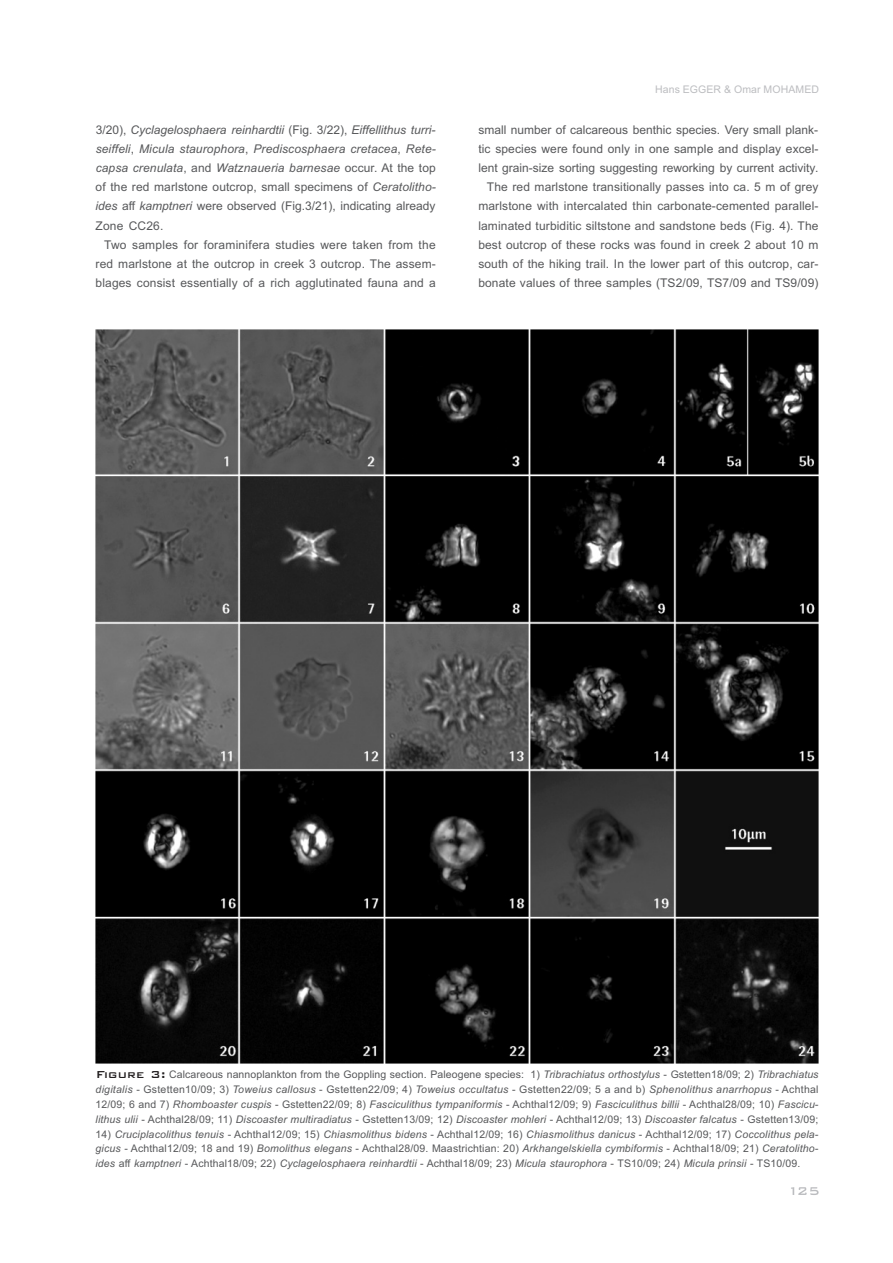
<style>
.page{position:relative;width:893px;height:1263px;background:#fff}
.page>*{position:absolute;margin:0;border:0;box-sizing:border-box;transform-origin:0 0}
.t1{font:12px/19.2px "Arial";letter-spacing:.01em;color:#57585a;text-align:justify}
.t2{font:italic 12px/19.2px "Arial";letter-spacing:.01em;color:#57585a;text-align:justify}
.t3{font:10.5px/14.9px "Arial";letter-spacing:.025em;color:#57585a;text-align:justify}
.t4{font:italic 10.5px/14.9px "Arial";letter-spacing:.015em;color:#57585a;text-align:justify}
.t5{font:10.5px "Arial";letter-spacing:.01em;color:#bcbdc0}
.s1{font-style:normal}
.s2{font-family:"Bank Gothic BT";font-weight:500;font-size:13.5px;color:#231f20}
.s3{font-style:italic}
</style>
<div class="page">
<img style="left:95px;top:329px;width:724px;height:734px">
<svg style="left:791px;top:1187px;width:28px;height:8px"></svg>
<p class="t2" style="left:96px;top:121px;width:342px"><span class="s1">3/20),</span> Cyclagelosphaera reinhardtii <span class="s1">(Fig. 3/22),</span> Eiffellithus turri&shy;seiffeli<span class="s1">,</span> Micula staurophora<span class="s1">,</span> Prediscosphaera cretacea<span class="s1">,</span> Rete&shy;capsa crenulata<span class="s1">, and</span> Watznaueria barnesae <span class="s1">occur. At the top of the red marlstone outcrop, small specimens of</span> Ceratolitho&shy;ides <span class="s1">aff</span> kamptneri <span class="s1">were observed (Fig.3/21), indicating already Zone CC26.</span></p>
<p class="t1" style="left:96px;top:236px;width:342px;text-indent:9px">Two samples for foraminifera studies were taken from the red marlstone at the outcrop in creek 3 outcrop. The assem&shy;blages consist essentially of a rich agglutinated fauna and a</p>
<p class="t5" style="left:655px;top:85px;width:166px">Hans EGGER &amp; Omar MOHAMED</p>
<p class="t1" style="left:478px;top:121px;width:342px;text-align:right">small number of calcareous benthic species. Very small plank&shy;tic species were found only in one sample and display excel&shy;lent grain-size sorting suggesting reworking by current activity.<br>The red marlstone transitionally passes into ca. 5 m of grey marlstone with intercalated thin carbonate-cemented parallel&shy;laminated turbiditic siltstone and sandstone beds (Fig. 4). The best outcrop of these rocks was found in creek 2 about 10 m south of the hiking trail. In the lower part of this outcrop, car&shy;bonate values of three samples (TS2/09, TS7/09 and TS9/09)</p>
<p class="t3" style="left:96px;top:1068px;width:724px"><span class="s2">Figure 3:</span> Calcareous nannoplankton from the Goppling section. Paleogene species: 1) <span class="s3">Tribrachiatus orthostylus</span> - Gstetten18/09; 2) <span class="s3">Tribrachiatus digitalis</span> - Gstetten10/09; 3) <span class="s3">Toweius callosus</span> - Gstetten22/09; 4) <span class="s3">Toweius occultatus</span> - Gstetten22/09; 5 a and b) <span class="s3">Sphenolithus anarrhopus</span> - Achthal 12/09; 6 and 7) <span class="s3">Rhomboaster cuspis</span> - Gstetten22/09; 8) <span class="s3">Fasciculithus tympaniformis</span> - Achthal12/09; 9) <span class="s3">Fasciculithus billii</span> - Achthal28/09; 10) <span class="s3">Fascicu&shy;lithus ulii</span> - Achthal28/09; 11) <span class="s3">Discoaster multiradiatus</span> - Gstetten13/09; 12) <span class="s3">Discoaster mohleri</span> - Achthal12/09; 13) <span class="s3">Discoaster falcatus</span> - Gstetten13/09;</p>
<p class="t4" style="left:95px;top:1127px;width:724px"><span class="s1">14)</span> Cruciplacolithus tenuis <span class="s1">- Achthal12/09; 15)</span> Chiasmolithus bidens <span class="s1">- Achthal12/09; 16)</span> Chiasmolithus danicus <span class="s1">- Achthal12/09; 17)</span> Coccolithus pela&shy;gicus <span class="s1">- Achthal12/09; 18 and 19)</span> Bomolithus elegans <span class="s1">- Achthal28/09. Maastrichtian: 20)</span> Arkhangelskiella cymbiformis <span class="s1">- Achthal18/09; 21)</span> Ceratolitho&shy;ides <span class="s1">aff</span> kamptneri <span class="s1">- Achthal18/09; 22)</span> Cyclagelosphaera reinhardtii <span class="s1">- Achthal18/09; 23)</span> Micula staurophora <span class="s1">- TS10/09; 24)</span> Micula prinsii <span class="s1">- TS10/09.</span></p>
</div>
